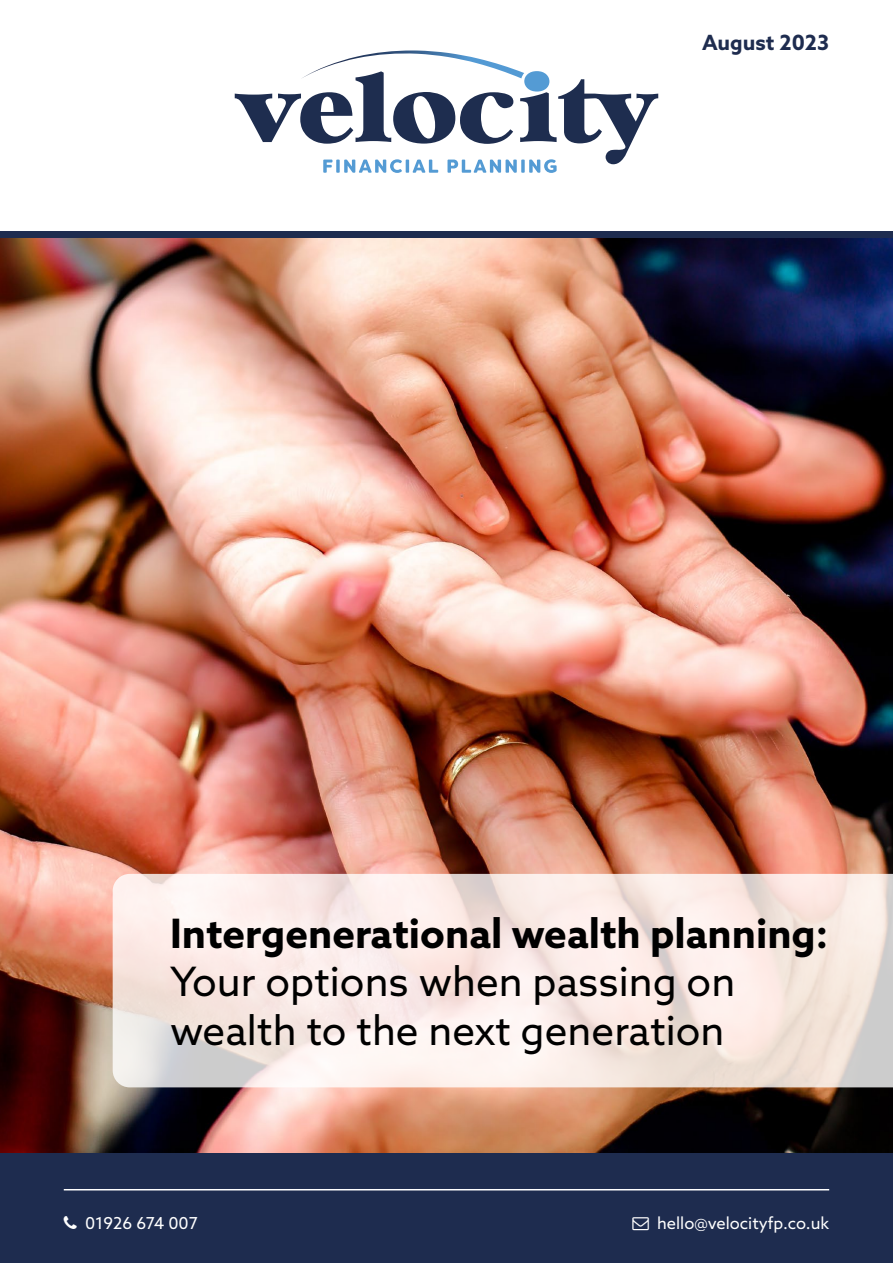
<style>
.page{position:relative;width:893px;height:1263px;background:#fff}
.page>*{position:absolute;margin:0;border:0;box-sizing:border-box;transform-origin:0 0}
.t1{font:40.5px/48.6px "Azo Sans";color:#000}
.t2{font:700 40.5px "Azo Sans";color:#000}
.t3{font:700 21px "Azo Sans";color:#1e2c4f}
.t4{font:16.5px "Azo Sans";color:#fff}
</style>
<div class="page">
<img style="left:0;top:238px;width:893px;height:915px">
<div style="left:0;top:1153px;width:893px;height:110px;background:#1e2c4f"></div>
<svg style="left:113px;top:874px;width:780px;height:213px;fill:#faebe7"></svg>
<hr style="left:64px;top:1189px;width:765px;height:1px;background:#fff">
<div style="left:0;top:232px;width:893px;height:6px;background:#1e2c4f"></div>
<svg style="left:235px;top:50px;width:423px;height:123px"></svg>
<p class="t3" style="left:702px;top:29px;width:128px">August 2023</p>
<p class="t2" style="left:170px;top:906px;width:660px">Intergenerational wealth planning:</p>
<p class="t1" style="left:170px;top:957px;width:567px">Your options when passing on wealth to the next generation</p>
<p class="t4" style="left:85px;top:1212px;width:114px">01926 674 007</p>
<p class="t4" style="left:657px;top:1212px;width:174px">hello@velocityfp.co.uk</p>
</div>
